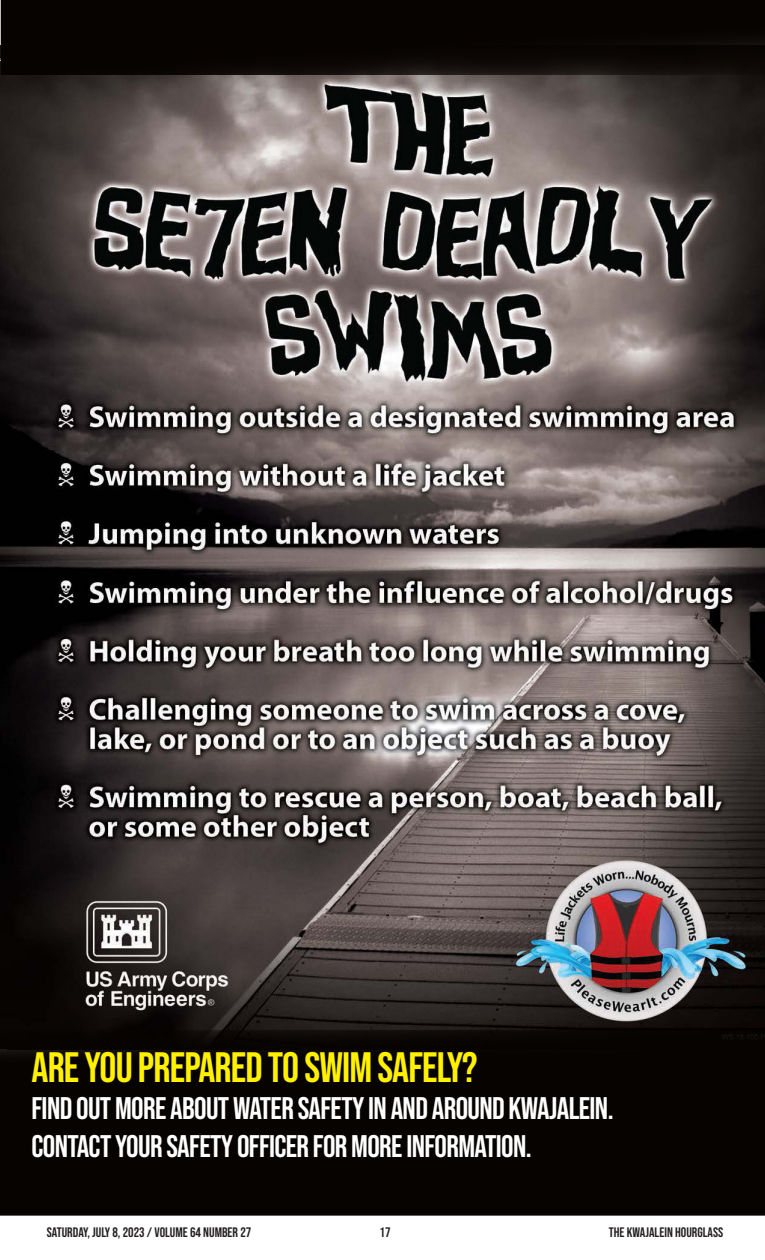
<style>
.page{position:relative;width:765px;height:1260px;background:#fff}
.page>*{position:absolute;margin:0;border:0;box-sizing:border-box;transform-origin:0 0}
.t1{font:42.5px "Bebas Neue";letter-spacing:-.02em;color:#fff101}
.t2{font:31.25px "Bebas Neue";letter-spacing:-.02em;color:#fff}
.t3{font:13.75px "Bebas Neue";color:#231f20}
</style>
<div class="page">
<img style="left:1px;top:75px;width:764px;height:955px">
<div style="left:0;top:1030px;width:765px;height:186px;background:#070300;border:1px solid #070300"></div>
<svg style="left:1px;top:0;width:764px;height:75px;background:#090502"></svg>
<p class="t1" style="left:32px;top:1043px;width:448px">ARE YOU PREPARED TO SWIM SAFELY?</p>
<p class="t2" style="left:32px;top:1091px;width:584px">FIND OUT MORE ABOUT WATER SAFETY IN AND AROUND KWAJALEIN.</p>
<p class="t2" style="left:32px;top:1128px;width:502px">CONTACT YOUR SAFETY OFFICER FOR MORE INFORMATION.</p>
<p class="t3" style="left:47px;top:1225px;width:206px">SATURDAY, JULY 8, 2023 / VOLUME 64 NUMBER 27</p>
<p class="t3" style="left:380px;top:1224px;width:12px">17</p>
<p class="t3" style="left:609px;top:1225px;width:116px">THE KWAJALEIN HOURGLASS</p>
</div>
